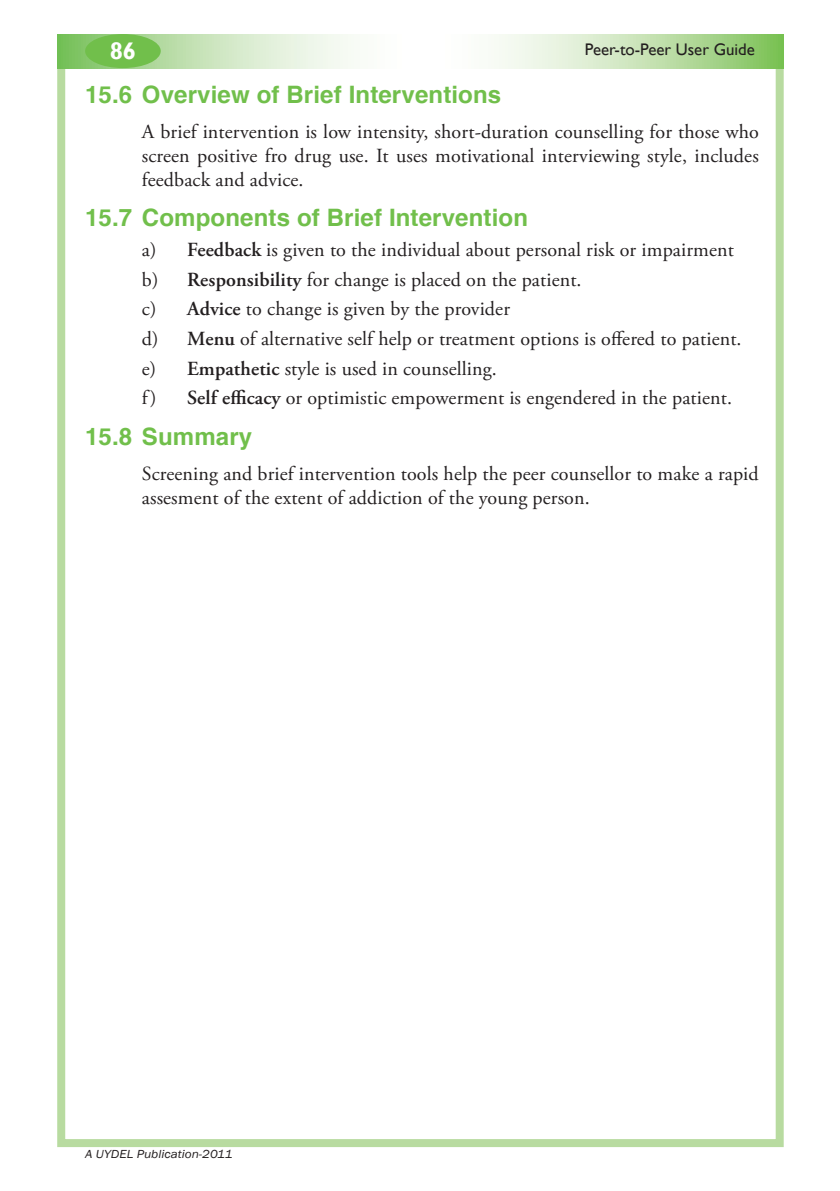
<style>
.page{position:relative;width:840px;height:1191px;background:#fff}
.page>*{position:absolute;margin:0;border:0;box-sizing:border-box;transform-origin:0 0}
.t1{font:700 24px "Switzerland";letter-spacing:.005em;color:#71bf4b}
.t2{font:700 24px "Gill Sans";color:#fff}
.t3{font:20px/29.6px "Adobe Garamond Pro";letter-spacing:.005em;color:#231f20}
.t4{font:16.8px "Gill Sans";color:#231f20}
.t5{font:italic 12px "Franklin Gothic";color:#231f20;scale:1.1 1}
.s1{font-weight:600}
</style>
<div class="page">
<div style="left:57px;top:59px;width:726px;height:1088px;border:8px solid #b8dba0"></div>
<svg style="left:57px;top:34px;width:726px;height:34px"></svg>
<div style="left:85px;top:34px;width:76px;height:34px;background:#71bf4b;border-radius:50%"></div>
<p class="t2" style="left:110px;top:37px;width:13px">86</p>
<p class="t4" style="left:584px;top:40px;width:171px">Peer-to-Peer User Guide</p>
<p class="t1" style="left:85px;top:80px;width:417px">15.6 Overview of Brief Interventions</p>
<p class="t3" style="left:142px;top:120px;width:618px;line-height:24px;text-align:justify">A brief intervention is low intensity, short-duration counselling for those who screen positive fro drug use. It uses motivational interviewing style, includes feedback and advice.</p>
<p class="t1" style="left:85px;top:203px;width:444px">15.7 Components of Brief Intervention</p>
<p class="t3" style="left:142px;top:235px;width:601px">a) <span class="s1">Feedback</span> is given to the individual about personal risk or impairment b) <span class="s1">Responsibility</span> for change is placed on the patient.<br>c) <span class="s1">Advice</span> to change is given by the provider<br>d) <span class="s1">Menu</span> of alternative self help or treatment options is offered to patient. e) <span class="s1">Empathetic</span> style is used in counselling.<br>f) <span class="s1">Self efficacy</span> or optimistic empowerment is engendered in the patient.</p>
<p class="t1" style="left:85px;top:421px;width:168px">15.8 Summary</p>
<p class="t3" style="left:142px;top:462px;width:618px;line-height:24px">Screening and brief intervention tools help the peer counsellor to make a rapid assesment of the extent of addiction of the young person.</p>
<p class="t5" style="left:85px;top:1146px;width:135px">A UYDEL Publication-2011</p>
</div>
